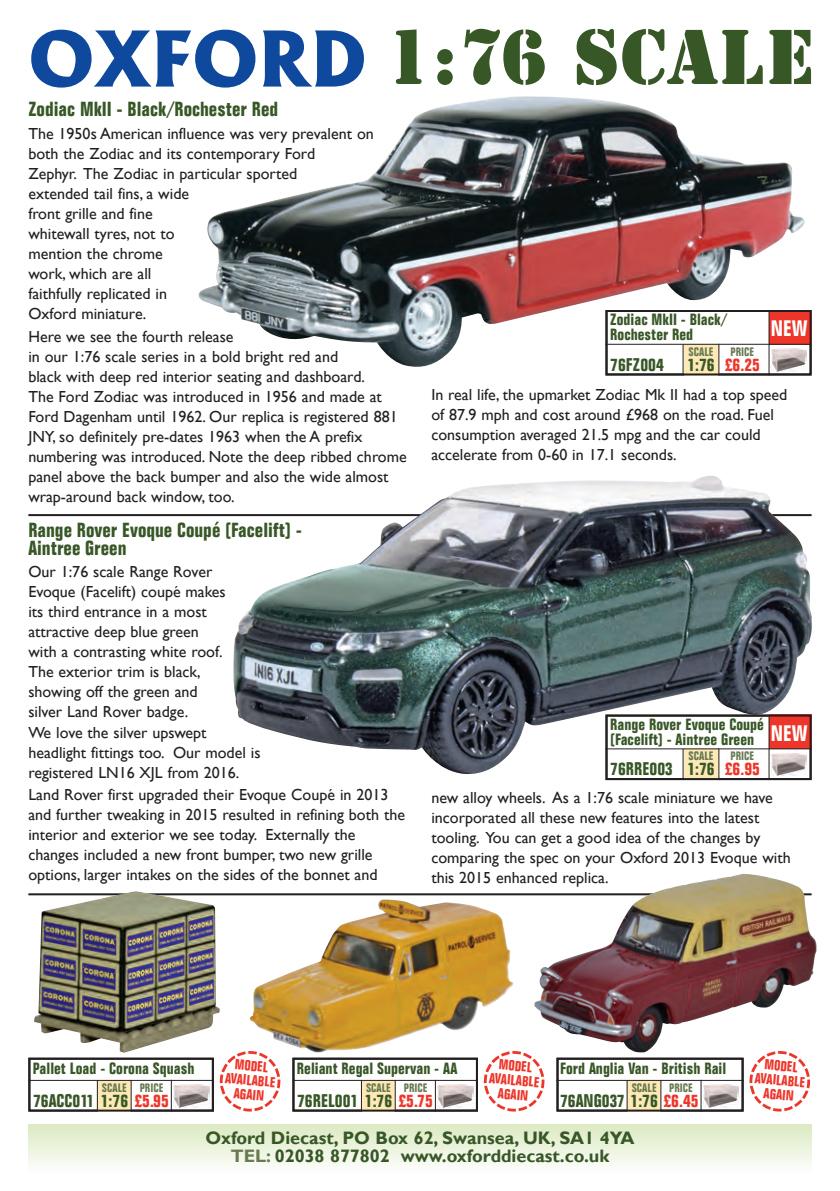
<style>
.page{position:relative;width:840px;height:1191px;background:#fff}
.page>*{position:absolute;margin:0;border:0;box-sizing:border-box;transform-origin:0 0}
.t1{font:76.6px "Stencil BT";color:#385727}
.t2{font:700 condensed 22px "Folio BT";color:#fff}
.t3{font:700 condensed 20px/18px "Folio BT";color:#385727}
.t4{font:700 18px/18px "Gill Sans";color:#385727;text-align:center}
.t5{font:700 condensed 18px "Folio BT";color:#385727}
.t6{font:700 condensed 18px "Folio BT";color:#ee3529}
.t7{font:16px/20px "Gill Sans";color:#231f20}
.t8{font:700 condensed 16px/15.2px "Folio BT";color:#385727}
.t9{font:700 condensed 14.2px/14.2px "Folio BT";color:#ee3529;text-align:center}
.t10{font:700 condensed 12px "Folio BT";color:#687a52}
.s1{color:#385727}
.s2{color:#ee3529}
.s3{color:#687a52}
</style>
<div class="page">
<hr style="left:28px;top:514px;width:783px;height:2px;background:#231f20">
<img style="left:233px;top:475px;width:578px;height:299px">
<svg style="left:31px;top:30px;width:224px;height:58px"></svg>
<svg style="left:263px;top:30px;width:101px;height:57px"></svg>
<hr style="left:28px;top:893px;width:783px;height:2px;background:#231f20">
<img style="left:249px;top:899px;width:265px;height:154px">
<img style="left:534px;top:873px;width:282px;height:179px">
<img style="left:34px;top:891px;width:186px;height:161px">
<img style="left:198px;top:96px;width:606px;height:271px">
<div style="left:606px;top:311px;width:204px;height:63px;background:#fff"></div>
<div style="left:768px;top:310px;width:43px;height:34px;background:#ee3529"></div>
<div style="left:683px;top:344px;width:35px;height:31px;background:#fee9b6"></div>
<hr style="left:682px;top:344px;width:1px;height:31px;background:#231f20">
<hr style="left:718px;top:344px;width:1px;height:31px;background:#231f20">
<img style="left:771px;top:348px;width:35px;height:23px">
<hr style="left:605px;top:344px;width:206px;height:1px;background:#231f20">
<div style="left:605px;top:310px;width:206px;height:65px;border:2px solid #231f20"></div>
<hr style="left:768px;top:311px;width:1px;height:64px;background:#231f20">
<div style="left:606px;top:715px;width:204px;height:64px;background:#fff"></div>
<div style="left:768px;top:714px;width:43px;height:35px;background:#ee3529"></div>
<div style="left:683px;top:749px;width:35px;height:31px;background:#fee9b6"></div>
<hr style="left:682px;top:749px;width:1px;height:31px;background:#231f20">
<hr style="left:718px;top:748px;width:1px;height:32px;background:#231f20">
<img style="left:771px;top:753px;width:35px;height:22px">
<hr style="left:605px;top:748px;width:206px;height:1px;background:#231f20">
<div style="left:605px;top:714px;width:206px;height:66px;border:2px solid #231f20"></div>
<hr style="left:768px;top:716px;width:1px;height:64px;background:#231f20">
<div style="left:627px;top:1080px;width:33px;height:31px;background:#fee9b6"></div>
<hr style="left:626px;top:1080px;width:1px;height:31px;background:#231f20">
<hr style="left:660px;top:1080px;width:1px;height:31px;background:#231f20">
<img style="left:703px;top:1084px;width:35px;height:23px">
<hr style="left:556px;top:1080px;width:187px;height:1px;background:#231f20">
<div style="left:556px;top:1057px;width:187px;height:54px;border:2px solid #231f20"></div>
<hr style="left:700px;top:1079px;width:1px;height:32px;background:#231f20">
<div style="left:361px;top:1080px;width:34px;height:31px;background:#fee9b6"></div>
<hr style="left:361px;top:1080px;width:1px;height:31px;background:#231f20">
<hr style="left:394px;top:1080px;width:1px;height:31px;background:#231f20">
<img style="left:437px;top:1084px;width:36px;height:23px">
<hr style="left:292px;top:1080px;width:185px;height:1px;background:#231f20">
<div style="left:292px;top:1057px;width:185px;height:54px;border:2px solid #231f20"></div>
<hr style="left:434px;top:1079px;width:1px;height:32px;background:#231f20">
<div style="left:98px;top:1080px;width:33px;height:31px;background:#fee9b6"></div>
<hr style="left:97px;top:1080px;width:1px;height:31px;background:#231f20">
<hr style="left:131px;top:1080px;width:1px;height:31px;background:#231f20">
<img style="left:173px;top:1084px;width:36px;height:23px">
<hr style="left:28px;top:1080px;width:186px;height:1px;background:#231f20">
<div style="left:28px;top:1057px;width:186px;height:54px;border:2px solid #231f20"></div>
<hr style="left:171px;top:1079px;width:1px;height:32px;background:#231f20">
<svg style="left:219px;top:1050px;width:62px;height:62px"></svg>
<svg style="left:483px;top:1050px;width:62px;height:62px"></svg>
<svg style="left:748px;top:1050px;width:62px;height:62px"></svg>
<h1 class="t1" style="left:385px;top:13px;width:431px">1:76 SCALE</h1>
<p class="t3" style="left:28px;top:102px;width:251px">Zodiac MkII - Black/Rochester Red</p>
<p class="t7" style="left:28px;top:124px;width:347px">The 1950s American influence was very prevalent on both the Zodiac and its contemporary Ford<br>Zephyr. The Zodiac in particular sported<br>extended tail fins, a wide<br>front grille and fine<br>whitewall tyres, not to<br>mention the chrome<br>work, which are all<br>faithfully replicated in<br>Oxford miniature.</p>
<p class="t7" style="left:28px;top:327px;width:380px">Here we see the fourth release<br>in our 1:76 scale series in a bold bright red and<br>black with deep red interior seating and dashboard.<br>The Ford Zodiac was introduced in 1956 and made at Ford Dagenham until 1962. Our replica is registered 881<br>JNY, so definitely pre-dates 1963 when the A prefix numbering was introduced. Note the deep ribbed chrome panel above the back bumper and also the wide almost wrap-around back window, too.</p>
<p class="t8" style="left:610px;top:313px;width:118px">Zodiac MkII - Black/<br>Rochester Red</p>
<p class="t10" style="left:688px;top:347px;width:26px">SCALE</p>
<p class="t10" style="left:730px;top:347px;width:25px">PRICE</p>
<p class="t5" style="left:610px;top:358px;width:55px">76FZ004</p>
<p class="t6" style="left:687px;top:358px;width:74px"><span class="s1">1:76</span> £6.25</p>
<h2 class="t2" style="left:770px;top:321px;width:38px">NEW</h2>
<p class="t7" style="left:431px;top:384px;width:357px">In real life, the upmarket Zodiac Mk II had a top speed of 87.9 mph and cost around £968 on the road. Fuel consumption averaged 21.5 mpg and the car could accelerate from 0-60 in 17.1 seconds.</p>
<p class="t3" style="left:28px;top:522px;width:275px">Range Rover Evoque Coupé (Facelift) -<br>Aintree Green</p>
<p class="t7" style="left:28px;top:562px;width:233px">Our 1:76 scale Range Rover<br>Evoque (Facelift) coupémakes<br>its third entrance in a most attractive deep blue green<br>with a contrasting white roof.<br>The exterior trim is black,<br>showing off the green and<br>silver Land Rover badge.<br>We love the silver upswept headlight fittings too. Our model is registered LN16 XJL from 2016.</p>
<p class="t7" style="left:28px;top:785px;width:378px">Land Rover first upgraded their Evoque Coupéin 2013 and further tweaking in 2015 resulted in refining both the interior and exterior we see today. Externally the changes included a new front bumper, two new grille options, larger intakes on the sides of the bonnet and</p>
<p class="t7" style="left:431px;top:787px;width:360px">new alloy wheels. As a 1:76 scale miniature we have incorporated all these new features into the latest tooling. You can get a good idea of the changes by comparing the spec on your Oxford 2013 Evoque with this 2015 enhanced replica.</p>
<p class="t8" style="left:610px;top:718px;width:155px">Range Rover Evoque Coupé (Facelift) - Aintree Green</p>
<p class="t10" style="left:688px;top:751px;width:26px">SCALE</p>
<p class="t10" style="left:730px;top:751px;width:25px">PRICE</p>
<p class="t5" style="left:610px;top:762px;width:151px">76RRE003 1:76 <span class="s2">£6.95</span></p>
<h2 class="t2" style="left:770px;top:725px;width:38px">NEW</h2>
<p class="t8" style="left:33px;top:1062px;width:163px">Pallet Load - Corona Squash</p>
<p class="t10" style="left:102px;top:1083px;width:63px">SCALE PRICE</p>
<p class="t5" style="left:33px;top:1094px;width:137px">76ACC011 1:76 <span class="s2">£5.95</span></p>
<p class="t9" style="left:227px;top:1058px;width:52px;rotate:5deg">MODEL<br>AVAILABLE<br>AGAIN</p>
<p class="t9" style="left:490px;top:1058px;width:52px;rotate:5deg">MODEL<br>AVAILABLE<br>AGAIN</p>
<p class="t9" style="left:756px;top:1058px;width:52px;rotate:5deg">MODEL<br>AVAILABLE<br>AGAIN</p>
<p class="t8" style="left:297px;top:1062px;width:162px">Reliant Regal Supervan - AA</p>
<p class="t10" style="left:366px;top:1083px;width:63px">SCALE PRICE</p>
<p class="t5" style="left:297px;top:1094px;width:137px">76REL001 1:76 <span class="s2">£5.75</span></p>
<p class="t8" style="left:560px;top:1062px;width:167px">Ford Anglia Van - British Rail</p>
<p class="t10" style="left:631px;top:1083px;width:63px">SCALE PRICE</p>
<p class="t5" style="left:560px;top:1094px;width:140px">76ANG037 1:76 <span class="s2">£6.45</span></p>
<p class="t4" style="left:205px;top:1129px;width:430px">Oxford Diecast, PO Box 62, Swansea, UK, SA1 4YA<br><span class="s3">Tel:</span> 02038 877802 www.oxforddiecast.co.uk</p>
</div>
